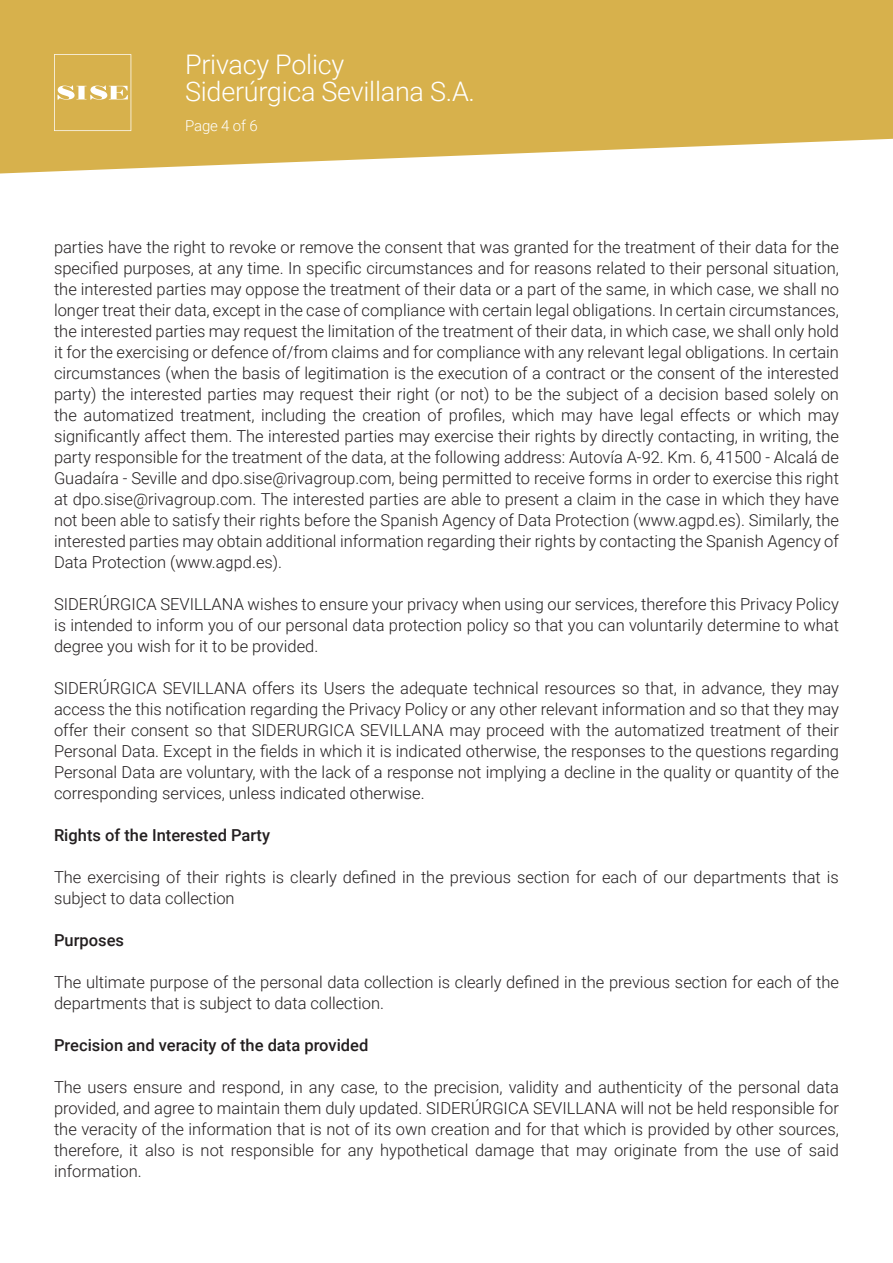
<style>
.page{position:relative;width:893px;height:1263px;background:#fff}
.page>*{position:absolute;margin:0;border:0;box-sizing:border-box;transform-origin:0 0}
.t1{font:300 27px/27px "Roboto";letter-spacing:-.01em;color:#fff}
.t2{font:300 16.5px/21px "Roboto";color:#231f20;text-align:justify}
.t3{font:500 16.5px "Roboto";color:#231f20}
.t4{font:300 15px "Roboto";letter-spacing:-.01em;color:#fff}
</style>
<div class="page">
<svg style="left:0;top:0;width:893px;height:173px;background:#dbb85e"></svg>
<svg style="left:54px;top:54px;width:77px;height:77px;background:#dbb960"></svg>
<h1 class="t1" style="left:185px;top:50px;width:291px">Privacy Policy<br>Siderúrgica Sevillana S.A.</h1>
<p class="t4" style="left:185px;top:115px;width:74px">Page 4 of 6</p>
<p class="t2" style="left:54px;top:236px;width:786px">parties have the right to revoke or remove the consent that was granted for the treatment of their data for the specified purposes, at any time. In specific circumstances and for reasons related to their personal situation, the interested parties may oppose the treatment of their data or a part of the same, in which case, we shall no longer treat their data, except in the case of compliance with certain legal obligations. In certain circumstances, the interested parties may request the limitation of the treatment of their data, in which case, we shall only hold it for the exercising or defence of/from claims and for compliance with any relevant legal obligations. In certain circumstances (when the basis of legitimation is the execution of a contract or the consent of the interested party) the interested parties may request their right (or not) to be the subject of a decision based solely on the automatized treatment, including the creation of profiles, which may have legal effects or which may significantly affect them. The interested parties may exercise their rights by directly contacting, in writing, the party responsible for the treatment of the data, at the following address: Autovía A-92. Km. 6, 41500 - Alcalá de Guadaíra - Seville and dpo.sise@rivagroup.com, being permitted to receive forms in order to exercise this right at dpo.sise@rivagroup.com. The interested parties are able to present a claim in the case in which they have not been able to satisfy their rights before the Spanish Agency of Data Protection (www.agpd.es). Similarly, the interested parties may obtain additional information regarding their rights by contacting the Spanish Agency of Data Protection (www.agpd.es).</p>
<p class="t2" style="left:54px;top:593px;width:786px">SIDERÚRGICA SEVILLANA wishes to ensure your privacy when using our services, therefore this Privacy Policy is intended to inform you of our personal data protection policy so that you can voluntarily determine to what degree you wish for it to be provided.</p>
<p class="t2" style="left:54px;top:677px;width:786px">SIDERÚRGICA SEVILLANA offers its Users the adequate technical resources so that, in advance, they may access the this notification regarding the Privacy Policy or any other relevant information and so that they may offer their consent so that SIDERURGICA SEVILLANA may proceed with the automatized treatment of their Personal Data. Except in the fields in which it is indicated otherwise, the responses to the questions regarding Personal Data are voluntary, with the lack of a response not implying a decline in the quality or quantity of the corresponding services, unless indicated otherwise.</p>
<p class="t3" style="left:54px;top:824px;width:218px">Rights of the Interested Party</p>
<p class="t2" style="left:54px;top:866px;width:786px">The exercising of their rights is clearly defined in the previous section for each of our departments that is subject to data collection</p>
<p class="t3" style="left:54px;top:929px;width:72px">Purposes</p>
<p class="t2" style="left:54px;top:971px;width:786px">The ultimate purpose of the personal data collection is clearly defined in the previous section for each of the departments that is subject to data collection.</p>
<p class="t3" style="left:54px;top:1034px;width:316px">Precision and veracity of the data provided</p>
<p class="t2" style="left:54px;top:1076px;width:786px">The users ensure and respond, in any case, to the precision, validity and authenticity of the personal data provided, and agree to maintain them duly updated. SIDERÚRGICA SEVILLANA will not be held responsible for the veracity of the information that is not of its own creation and for that which is provided by other sources, therefore, it also is not responsible for any hypothetical damage that may originate from the use of said information.</p>
</div>
